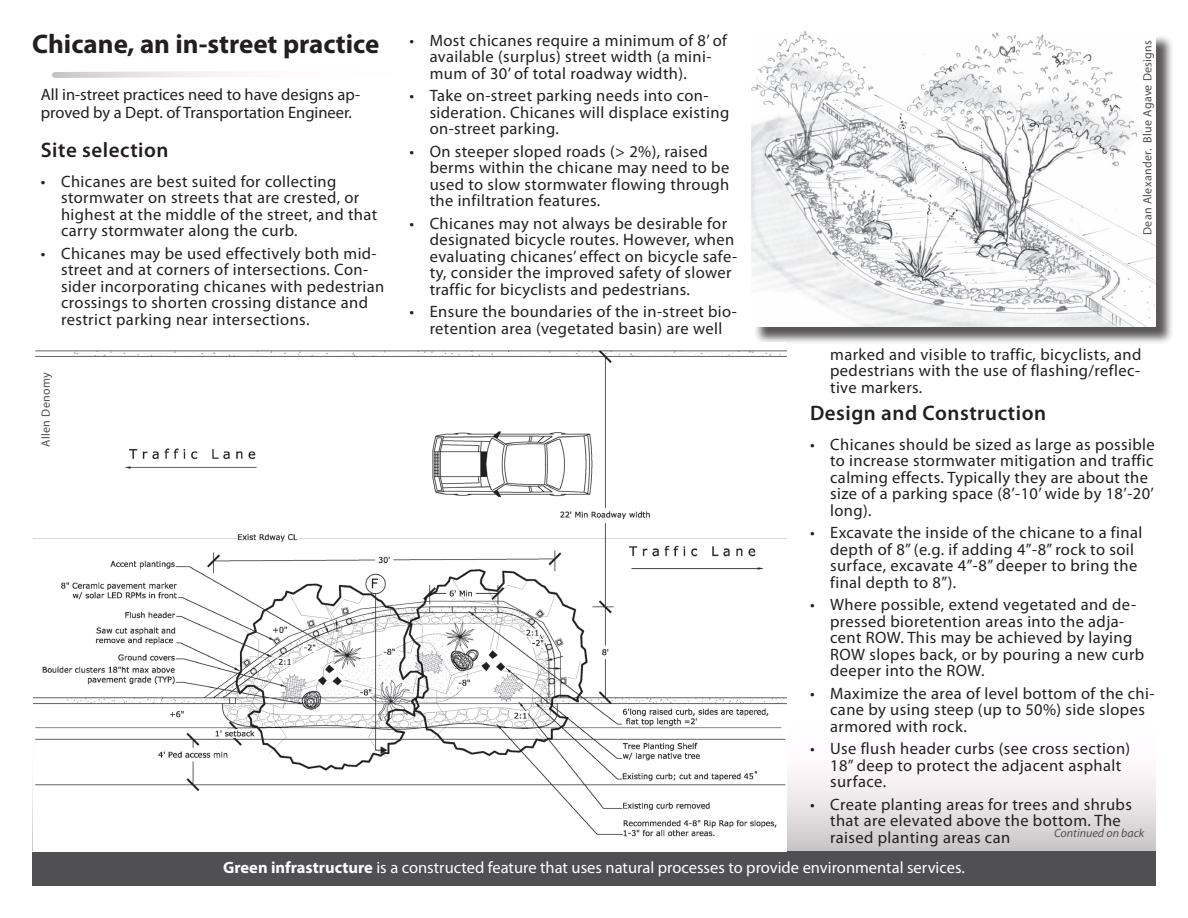
<style>
.page{position:relative;width:1188px;height:918px;background:#fff}
.page>*{position:absolute;margin:0;border:0;box-sizing:border-box;transform-origin:0 0}
.t1{font:700 27px "Myriad Pro";color:#231f20}
.Head_1{font:600 21px "Myriad Pro";letter-spacing:.025em;color:#231f20}
.Bullet{font:16.5px/16.5px "Myriad Pro";letter-spacing:.025em;color:#231f20}
.t2{font:16.5px "Myriad Pro";color:#fff}
.Bullet-2{font:16.5px/18px "Myriad Pro";color:#231f20}
.Body{font:12px "Myriad Pro";letter-spacing:.025em;color:#505052}
.t3{font:italic 12px "Myriad Pro";color:#505052}
.s1{font-weight:700}
</style>
<div class="page">
<div style="left:32px;top:851px;width:1124px;height:35px;background:#505052"></div>
<div style="left:32px;top:726px;width:1124px;height:125px;background:linear-gradient(to bottom,#fff,#d1cdce)"></div>
<div style="left:753px;top:34px;width:421px;height:312px;background:#231f20;opacity:.75"></div>
<img style="left:751px;top:32px;width:404px;height:295px">
<img style="left:33px;top:342px;width:753px;height:509px">
<svg style="left:52px;top:71px;width:180px;height:7px"></svg>
<p class="t1" style="left:32px;top:26px;width:349px">Chicane, an in-street practice</p>
<p class="Bullet-2" style="left:41px;top:85px;width:321px">All in-street practices need to have designs ap&shy;proved by a Dept. of Transportation Engineer.</p>
<p class="Head_1" style="left:41px;top:136px;width:129px">Site selection</p>
<p class="Bullet" style="left:61px;top:173px;width:318px;text-indent:-20px">• Chicanes are best suited for collecting stormwater on streets that are crested, or highest at the middle of the street, and that carry stormwater along the curb.</p>
<p class="Bullet" style="left:61px;top:245px;width:325px;text-indent:-20px">• Chicanes may be used effectively both mid&shy;street and at corners of intersections. Con&shy;sider incorporating chicanes with pedestrian crossings to shorten crossing distance and restrict parking near intersections.</p>
<p class="Body" style="left:38px;top:447px;width:76px;rotate:-90deg">Allen Denomy</p>
<p class="Bullet" style="left:430px;top:32px;width:299px;text-indent:-20px">• Most chicanes require a minimum of 8’ of available (surplus) street width (a mini&shy;mum of 30’ of total roadway width).</p>
<p class="Bullet" style="left:430px;top:87px;width:301px;text-indent:-20px">• Take on-street parking needs into con&shy;sideration. Chicanes will displace existing on-street parking.</p>
<p class="Bullet" style="left:430px;top:143px;width:301px;text-indent:-20px">• On steeper sloped roads (&gt; 2%), raised berms within the chicane may need to be used to slow stormwater flowing through the infiltration features.</p>
<p class="Bullet" style="left:430px;top:215px;width:309px;text-indent:-20px">• Chicanes may not always be desirable for designated bicycle routes. However, when evaluating chicanes’ effect on bicycle safe&shy;ty, consider the improved safety of slower traffic for bicyclists and pedestrians.</p>
<p class="Bullet" style="left:410px;top:303px;width:329px;text-align:center">• Ensure the boundaries of the in-street bio&shy;retention area (vegetated basin) are well</p>
<p class="Body" style="left:1140px;top:235px;width:196px;rotate:-90deg">Dean Alexander. Blue Agave Designs</p>
<p class="Bullet" style="left:830px;top:346px;width:313px;text-align:justify">marked and visible to traffic, bicyclists, and pedestrians with the use of flashing/reflec&shy;tive markers.</p>
<p class="Head_1" style="left:810px;top:400px;width:238px">Design and Construction</p>
<p class="Bullet" style="left:830px;top:436px;width:326px;text-indent:-20px">• Chicanes should be sized as large as possible to increase stormwater mitigation and traffic calming effects. Typically they are about the size of a parking space (8’-10’ wide by 18’-20’ long).</p>
<p class="Bullet" style="left:830px;top:524px;width:314px;text-indent:-20px">• Excavate the inside of the chicane to a final depth of 8” (e.g. if adding 4”-8” rock to soil surface, excavate 4”-8” deeper to bring the final depth to 8”).</p>
<p class="Bullet" style="left:830px;top:596px;width:316px;text-indent:-20px">• Where possible, extend vegetated and de&shy;pressed bioretention areas into the adja&shy;cent ROW. This may be achieved by laying ROW slopes back, or by pouring a new curb deeper into the ROW.</p>
<p class="Bullet" style="left:830px;top:685px;width:326px;text-indent:-20px">• Maximize the area of level bottom of the chi&shy;cane by using steep (up to 50%) side slopes armored with rock.</p>
<p class="Bullet" style="left:830px;top:740px;width:302px;text-indent:-20px">• Use flush header curbs (see cross section)<br>18” deep to protect the adjacent asphalt surface.</p>
<p class="Bullet" style="left:830px;top:796px;width:303px;text-indent:-20px">• Create planting areas for trees and shrubs that are elevated above the bottom. The raised planting areas can</p>
<p class="t3" style="left:1054px;top:826px;width:92px">Continued on back</p>
<p class="t2" style="left:223px;top:858px;width:743px"><span class="s1">Green infrastructure</span> is a constructed feature that uses natural processes to provide environmental services.</p>
</div>
